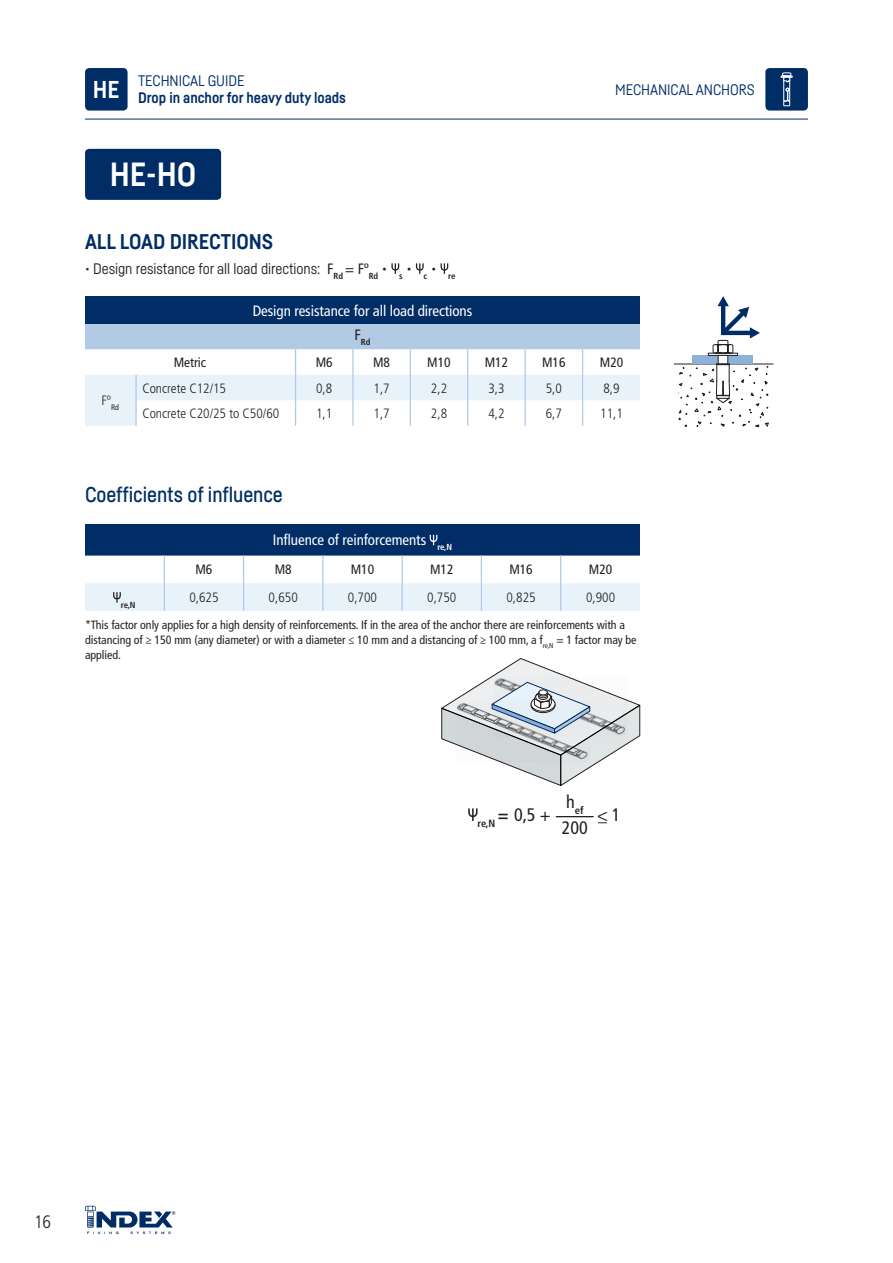
<style>
.page{position:relative;width:893px;height:1263px;background:#fff}
.page>*{position:absolute;margin:0;border:0;box-sizing:border-box;transform-origin:0 0}
.t1{font:700 33px "Fabrikat";color:#fff}
.t2{font:700 24px "Fabrikat";color:#fff}
.t3{font:500 21px "Fabrikat";letter-spacing:-.005em;color:#002d66}
.t4{font:700 21px "Fabrikat";letter-spacing:-.005em;color:#002d66}
.t5{font:condensed 18px "Frutiger LT Std";color:#231f20}
.t6{font:300 condensed 18px "Frutiger LT Std";color:#231f20}
.t7{font:condensed 15px "Frutiger LT Std";letter-spacing:-.005em;color:#fff}
.t8{font:15px "Fabrikat";letter-spacing:-.005em;color:#231f20}
.t9{font:15px "Fabrikat";letter-spacing:-.005em;color:#002d66}
.t10{font:700 15px "Fabrikat";letter-spacing:-.005em;color:#002d66}
.t11{font:300 condensed 13.5px "Frutiger LT Std";color:#231f20}
.t12{font:condensed 13.5px "Frutiger LT Std";color:#231f20}
.t13{font:condensed 12px/15px "Frutiger LT Std";letter-spacing:-.005em;color:#231f20}
.t14{font:700 condensed 10.5px "Frutiger LT Std";color:#231f20}
.t15{font:700 condensed 8.7px "Frutiger LT Std";color:#231f20}
.t16{font:condensed 8.25px "Frutiger LT Std";color:#231f20}
.s1{font-family:"Frutiger LT Std";font-stretch:condensed}
.s2{font-weight:700}
</style>
<div class="page">
<svg style="left:85px;top:1206px;width:90px;height:28px"></svg>
<div style="left:85px;top:68px;width:43px;height:43px;background:#002d66;border-radius:4px"></div>
<hr style="left:85px;top:119px;width:723px;height:1px;background:#002d66">
<div style="left:765px;top:68px;width:43px;height:43px;background:#002d66;border-radius:4px"></div>
<svg style="left:780px;top:72px;width:13px;height:35px"></svg>
<div style="left:85px;top:149px;width:136px;height:51px;background:#002d66;border-radius:4px"></div>
<svg style="left:391px;top:263px;width:9px;height:11px"></svg>
<svg style="left:415px;top:263px;width:9px;height:11px"></svg>
<svg style="left:440px;top:263px;width:9px;height:11px"></svg>
<div style="left:85px;top:296px;width:555px;height:28px;background:#002d66"></div>
<div style="left:85px;top:324px;width:555px;height:25px;background:#b3cae4"></div>
<svg style="left:85px;top:349px;width:555px;height:77px"></svg>
<hr style="left:674px;top:364px;width:99px;height:1px;background:#231f20">
<div style="left:693px;top:356px;width:60px;height:8px;background:#8db1d8"></div>
<div style="left:708px;top:353px;width:30px;height:3px;border:1px solid #231f20"></div>
<div style="left:718px;top:355px;width:10px;height:9px;background:#fff"></div>
<div style="left:718px;top:355px;width:10px;height:9px;border:1px solid #231f20"></div>
<svg style="left:713px;top:296px;width:47px;height:58px"></svg>
<svg style="left:678px;top:363px;width:91px;height:64px"></svg>
<div style="left:85px;top:524px;width:555px;height:32px;background:#002d66"></div>
<svg style="left:429px;top:534px;width:9px;height:11px"></svg>
<svg style="left:85px;top:556px;width:555px;height:55px"></svg>
<hr style="left:556px;top:816px;width:38px;height:1px;background:#231f20">
<svg style="left:468px;top:808px;width:10px;height:13px"></svg>
<svg style="left:441px;top:658px;width:200px;height:128px"></svg>
<svg style="left:536px;top:693px;width:15px;height:8px"></svg>
<div style="left:535px;top:692px;width:16px;height:10px;border:1px solid #231f20;border-radius:50%"></div>
<div style="left:538px;top:694px;width:10px;height:6px;border:1px solid #231f20;border-radius:50%"></div>
<div style="left:538px;top:692px;width:10px;height:6px;border:1px solid #231f20;border-radius:50%"></div>
<div style="left:538px;top:690px;width:10px;height:6px;border:1px solid #231f20;border-radius:50%"></div>
<div style="left:539px;top:690px;width:8px;height:5px;background:#fff;border-radius:50%"></div>
<div style="left:539px;top:690px;width:8px;height:5px;border:1px solid #231f20;border-radius:50%"></div>
<img style="left:456px;top:701px;width:134px;height:61px">
<h2 class="t2" style="left:93px;top:74px;width:28px">HE</h2>
<p class="t9" style="left:138px;top:71px;width:108px">TECHNICAL GUIDE</p>
<p class="t10" style="left:138px;top:88px;width:209px">Drop in anchor for heavy duty loads</p>
<h1 class="t1" style="left:110px;top:154px;width:88px">HE-HO</h1>
<h3 class="t4" style="left:85px;top:229px;width:190px">ALL LOAD DIRECTIONS</h3>
<p class="t8" style="left:85px;top:259px;width:295px">• Design resistance for all load directions: <span class="s1">F</span><sub>Rd</sub> <span class="s1">= Fº</span><sub>Rd</sub></p>
<p class="t16" style="left:383px;top:265px;width:6px">•</p>
<p class="t16" style="left:407px;top:265px;width:6px">•</p>
<p class="t16" style="left:432px;top:265px;width:6px">•</p>
<p class="t15" style="left:448px;top:271px;width:9px">re</p>
<p class="t7" style="left:253px;top:302px;width:221px">Design resistance for all load directions</p>
<p class="t15" style="left:355px;top:337px;width:17px"><sup>F</sup>Rd</p>
<p class="t15" style="left:399px;top:271px;width:5px">s</p>
<p class="t15" style="left:424px;top:271px;width:5px">c</p>
<p class="t9" style="left:615px;top:80px;width:141px">MECHANICAL ANCHORS</p>
<p class="t11" style="left:101px;top:393px;width:19px">Fº<sub>Rd</sub></p>
<p class="t12" style="left:174px;top:355px;width:34px">Metric</p>
<p class="t12" style="left:316px;top:355px;width:18px">M6</p>
<p class="t12" style="left:373px;top:355px;width:18px">M8</p>
<p class="t12" style="left:427px;top:355px;width:25px">M10</p>
<p class="t12" style="left:485px;top:355px;width:25px">M12</p>
<p class="t12" style="left:542px;top:355px;width:25px">M16</p>
<p class="t12" style="left:600px;top:355px;width:25px">M20</p>
<p class="t11" style="left:142px;top:380px;width:85px">Concrete C12/15</p>
<p class="t11" style="left:316px;top:380px;width:18px">0,8</p>
<p class="t11" style="left:374px;top:380px;width:18px">1,7</p>
<p class="t11" style="left:431px;top:380px;width:18px">2,2</p>
<p class="t11" style="left:488px;top:380px;width:18px">3,3</p>
<p class="t11" style="left:546px;top:380px;width:18px">5,0</p>
<p class="t11" style="left:603px;top:380px;width:18px">8,9</p>
<p class="t11" style="left:142px;top:406px;width:138px">Concrete C20/25 to C50/60</p>
<p class="t11" style="left:316px;top:406px;width:18px">1,1</p>
<p class="t11" style="left:374px;top:406px;width:18px">1,7</p>
<p class="t11" style="left:431px;top:406px;width:18px">2,8</p>
<p class="t11" style="left:488px;top:406px;width:18px">4,2</p>
<p class="t11" style="left:546px;top:406px;width:18px">6,7</p>
<p class="t11" style="left:600px;top:406px;width:24px">11,1</p>
<h3 class="t3" style="left:85px;top:482px;width:199px">Coefficients of influence</h3>
<p class="t7" style="left:273px;top:531px;width:181px">Influence of reinforcements <sub>re,N</sub></p>
<p class="t12" style="left:195px;top:562px;width:18px">M6</p>
<p class="t12" style="left:275px;top:562px;width:18px">M8</p>
<p class="t12" style="left:351px;top:562px;width:25px">M10</p>
<p class="t12" style="left:430px;top:562px;width:25px">M12</p>
<p class="t12" style="left:509px;top:562px;width:25px">M16</p>
<p class="t12" style="left:589px;top:562px;width:25px">M20</p>
<p class="t15" style="left:121px;top:599px;width:16px">re,N</p>
<p class="t11" style="left:189px;top:590px;width:31px">0,625</p>
<p class="t11" style="left:269px;top:590px;width:31px">0,650</p>
<p class="t11" style="left:348px;top:590px;width:31px">0,700</p>
<p class="t11" style="left:427px;top:590px;width:31px">0,750</p>
<p class="t11" style="left:506px;top:590px;width:31px">0,825</p>
<p class="t11" style="left:586px;top:590px;width:31px">0,900</p>
<p class="t13" style="left:85px;top:617px;width:553px">*This factor only applies for a high density of reinforcements. If in the area of the anchor there are reinforcements with a distancing of ≥ 150 mm (any diameter) or with a diameter ≤ 10 mm and a distancing of ≥ 100 mm, a f<sub>re,N</sub> = 1 factor may be applied.</p>
<p class="t14" style="left:566px;top:804px;width:19px"><sup>h</sup>ef</p>
<h3 class="t5" style="left:562px;top:818px;width:28px">200</h3>
<p class="t14" style="left:477px;top:817px;width:75px">re,N <sup>=</sup> <sup>0,5</sup> <sup>+</sup></p>
<h3 class="t5" style="left:597px;top:804px;width:25px">&lt;<span class="s2">_</span> 1</h3>
<h3 class="t6" style="left:34px;top:1211px;width:18px">16</h3>
</div>
